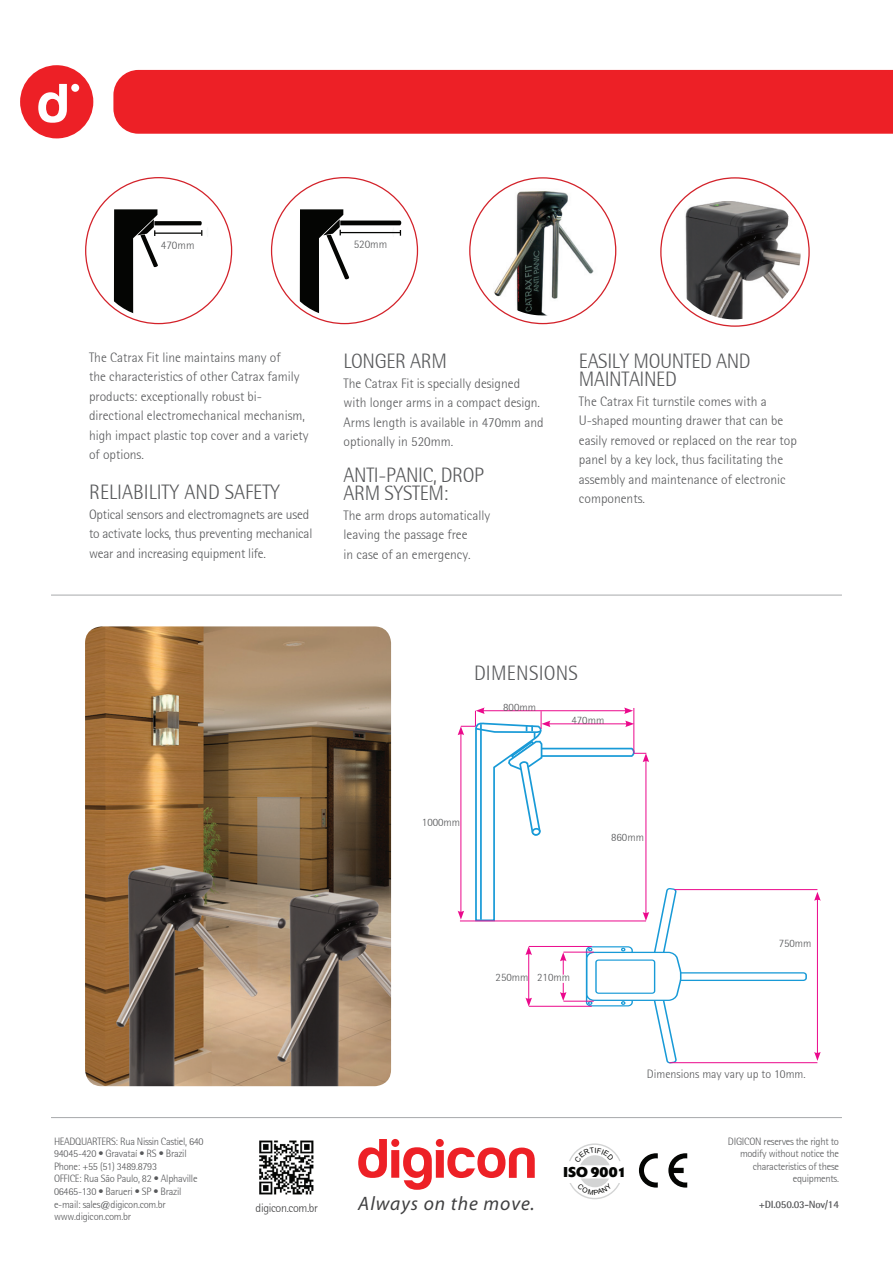
<style>
.page{position:relative;width:893px;height:1263px;background:#fff}
.page>*{position:absolute;margin:0;border:0;box-sizing:border-box;transform-origin:0 0}
.t1{font:300 20.55px/18px "Rotis Semi Sans";letter-spacing:-.02em;color:#58595b}
.t2{font:300 20.55px "Rotis Semi Sans";color:#58595b}
.t3{font:300 20.55px "Rotis Semi Sans";letter-spacing:.01em;color:#58595b}
.t4{font:italic 19.5px "Myriad Pro";letter-spacing:.05em;color:#404041}
.t5{font:700 14.25px "Delta";color:#040503}
.t6{font:300 13.5px/19.5px "Rotis Semi Sans";color:#58595b}
.t7{font:300 12px "Rotis Semi Sans";color:#58595b}
.t8{font:300 12px "Rotis Semi Sans";letter-spacing:-.03em;color:#404041}
.t9{font:300 11.4px "Rotis Semi Sans";color:#58595b}
.t10{font:300 11.25px "Rotis Semi Sans";color:#58595b}
.t11{font:300 10.5px/12.6px "Rotis Semi Sans";letter-spacing:-.025em;color:#58595b;text-align:right}
.t12{font:700 10.5px "Agfa Rotis Semisans";letter-spacing:-.025em;color:#58595b}
</style>
<div class="page">
<img style="left:85px;top:626px;width:306px;height:460px">
<div style="left:88px;top:183px;width:139px;height:139px;border:4px solid #fff;border-radius:50%"></div>
<svg style="left:114px;top:209px;width:94px;height:107px"></svg>
<svg style="left:469px;top:177px;width:147px;height:147px"></svg>
<svg style="left:660px;top:177px;width:150px;height:150px"></svg>
<img style="left:679px;top:201px;width:15px;height:16px">
<div style="left:664px;top:972px;width:143px;height:9px;border:1px solid #189ad7;border-radius:3px"></div>
<hr style="left:674px;top:889px;width:143px;height:1px;background:#eb098c">
<hr style="left:669px;top:1062px;width:148px;height:1px;background:#eb098c">
<hr style="left:817px;top:898px;width:1px;height:156px;background:#eb098c">
<svg style="left:814px;top:1052px;width:7px;height:9px"></svg>
<svg style="left:814px;top:892px;width:7px;height:9px"></svg>
<svg style="left:458px;top:707px;width:224px;height:357px"></svg>
<div style="left:274px;top:183px;width:138px;height:139px;border:4px solid #fff;border-radius:50%"></div>
<svg style="left:300px;top:209px;width:102px;height:107px"></svg>
<div style="left:113px;top:70px;width:780px;height:64px;background:#ed2026"></div>
<div style="left:20px;top:65px;width:73px;height:73px;background:#ed2026;border-radius:50%"></div>
<svg style="left:38px;top:84px;width:29px;height:39px"></svg>
<div style="left:71px;top:84px;width:8px;height:8px;background:#fff;border-radius:50%"></div>
<hr style="left:51px;top:1117px;width:791px;height:1px;background:#a7a9ab">
<svg style="left:639px;top:1153px;width:19px;height:34px"></svg>
<svg style="left:668px;top:1153px;width:19px;height:34px"></svg>
<svg style="left:358px;top:1139px;width:177px;height:51px"></svg>
<img style="left:259px;top:1140px;width:55px;height:55px">
<hr style="left:51px;top:595px;width:791px;height:1px;background:#a7a9ab">
<svg style="left:569px;top:1143px;width:52px;height:56px"></svg>
<p class="t9" style="left:161px;top:238px;width:35px">470mm</p>
<p class="t9" style="left:354px;top:238px;width:35px">520mm</p>
<p class="t6" style="left:89px;top:347px;width:221px">The Catrax Fit line maintains many of<br>the characteristics of other Catrax family products: exceptionally robust bi&shy;directional electromechanical mechanism, high impact plastic top cover and a variety of options.</p>
<h1 class="t2" style="left:89px;top:481px;width:193px">RELIABILITY AND SAFETY</h1>
<p class="t6" style="left:89px;top:505px;width:225px">Optical sensors and electromagnets are used to activate locks, thus preventing mechanical wear and increasing equipment life.</p>
<h1 class="t1" style="left:344px;top:352px;width:105px">LONGER ARM</h1>
<p class="t6" style="left:344px;top:373px;width:202px">The Catrax Fit is specially designed with longer arms in a compact design.<br>Arms length is available in 470mm and optionally in 520mm.</p>
<h1 class="t1" style="left:344px;top:466px;width:142px">ANTI-PANIC, DROP<br>ARM SYSTEM:</h1>
<p class="t6" style="left:344px;top:506px;width:148px">The arm drops automatically leaving the passage free<br>in case of an emergency.</p>
<h1 class="t1" style="left:579px;top:352px;width:173px">EASILY MOUNTED AND<br>MAINTAINED</h1>
<p class="t6" style="left:579px;top:391px;width:219px">The Catrax Fit turnstile comes with a U-shaped mounting drawer that can be easily removed or replaced on the rear top panel by a key lock, thus facilitating the assembly and maintenance of electronic components.</p>
<h1 class="t3" style="left:474px;top:661px;width:106px">DIMENSIONS</h1>
<p class="t10" style="left:503px;top:700px;width:34px">800mm</p>
<p class="t10" style="left:571px;top:714px;width:34px">470mm</p>
<p class="t10" style="left:422px;top:816px;width:40px">1000mm</p>
<p class="t10" style="left:611px;top:830px;width:34px">860mm</p>
<p class="t10" style="left:496px;top:971px;width:34px">250mm</p>
<p class="t10" style="left:537px;top:971px;width:34px">210mm</p>
<p class="t10" style="left:779px;top:936px;width:34px">750mm</p>
<p class="t7" style="left:647px;top:1067px;width:160px">Dimensions may vary up to 10mm.</p>
<p class="t11" style="left:54px;top:1135px;width:151px;text-align:left">HEADQUARTERS: Rua Nissin Castiel, 640<br>94045-420 • Gravataí • RS • Brazil<br>Phone: +55 (51) 3489.8793<br>OFFICE: Rua São Paulo, 82 • Alphaville<br>06465-130 • Barueri • SP • Brazil e-mail: sales@digicon.com.br www.digicon.com.br</p>
<p class="t8" style="left:256px;top:1201px;width:64px">digicon.com.br</p>
<h2 class="t4" style="left:358px;top:1191px;width:178px">Always on the move.</h2>
<p class="t5" style="left:564px;top:1163px;width:64px">ISO 9001</p>
<p class="t11" style="left:728px;top:1135px;width:113px">DIGICON reserves the right to modify without notice the characteristics of these equipments.</p>
<p class="t12" style="left:759px;top:1198px;width:82px">+DI.050.03-Nov/14</p>
</div>
